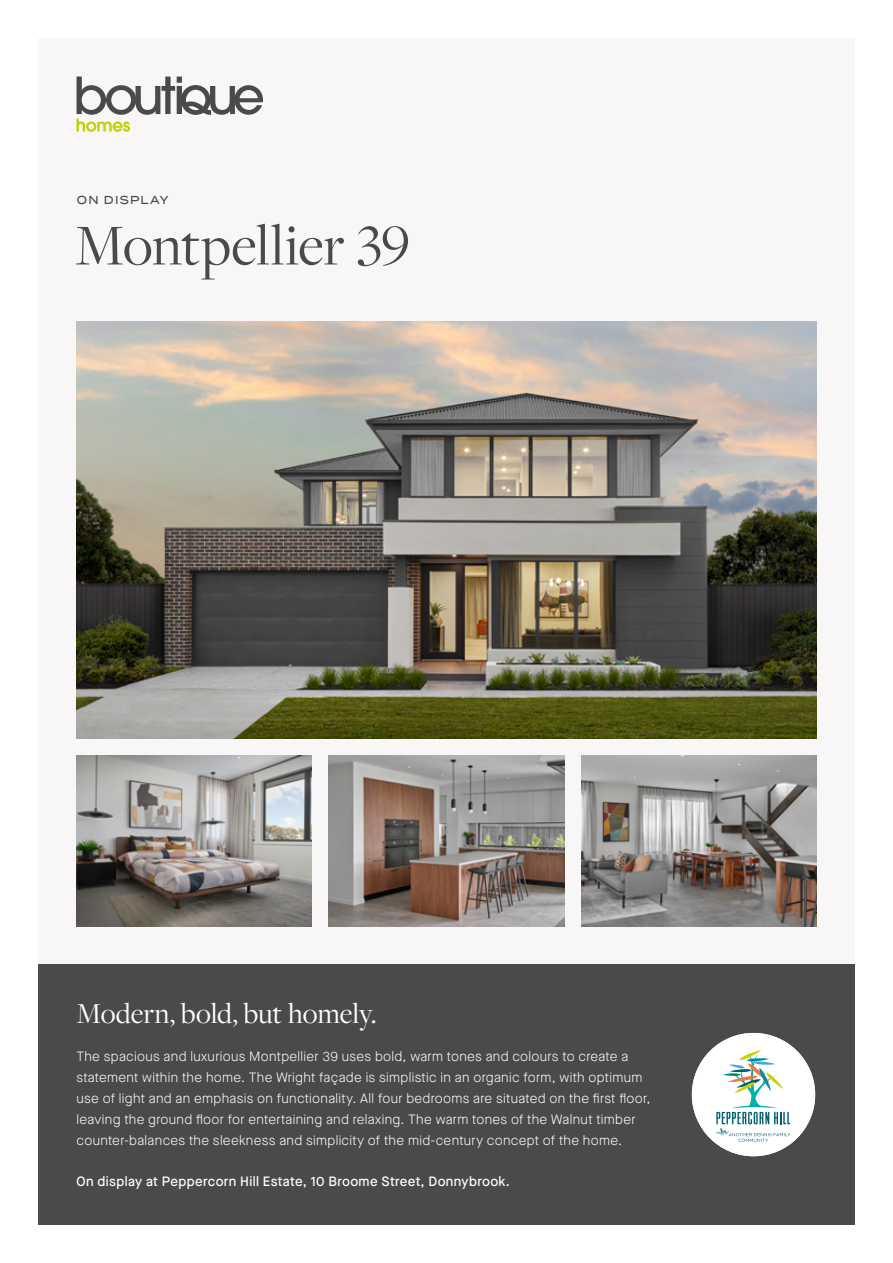
<style>
.page{position:relative;width:893px;height:1263px;background:#fff}
.page>*{position:absolute;margin:0;border:0;box-sizing:border-box;transform-origin:0 0}
.t1{font:60px "Freight Disp Pro";letter-spacing:-.015em;color:#4a4a49}
.t2{font:30px "Freight Disp Pro";letter-spacing:-.005em;color:#fff}
.t3{font:300 13.5px/21px "Maison Neue";letter-spacing:.025em;color:#fff}
.t4{font:500 13.5px "Maison Neue";letter-spacing:.025em;color:#fff}
.t5{font:500 11.55px "Termina";letter-spacing:.115em;color:#4a4a49;scale:.91 1}
</style>
<div class="page">
<div style="left:38px;top:38px;width:817px;height:1187px;background:#f8f6f6"></div>
<svg style="left:77px;top:77px;width:186px;height:55px"></svg>
<div style="left:38px;top:964px;width:817px;height:261px;background:#4a4a49"></div>
<img style="left:77px;top:322px;width:739px;height:416px">
<div style="left:692px;top:1033px;width:123px;height:123px;background:#fff;border-radius:50%"></div>
<svg style="left:716px;top:1050px;width:74px;height:92px"></svg>
<img style="left:581px;top:755px;width:235px;height:171px">
<img style="left:329px;top:755px;width:235px;height:171px">
<img style="left:77px;top:755px;width:235px;height:171px">
<p class="t5" style="left:77px;top:192px;width:102px">ON DISPLAY</p>
<h1 class="t1" style="left:75px;top:206px;width:337px">Montpellier 39</h1>
<h2 class="t2" style="left:77px;top:994px;width:302px">Modern, bold, but homely.</h2>
<p class="t3" style="left:77px;top:1046px;width:576px">The spacious and luxurious Montpellier 39 uses bold, warm tones and colours to create a statement within the home. The Wright façade is simplistic in an organic form, with optimum use of light and an emphasis on functionality. All four bedrooms are situated on the first floor, leaving the ground floor for entertaining and relaxing. The warm tones of the Walnut timber counter-balances the sleekness and simplicity of the mid-century concept of the home.</p>
<p class="t4" style="left:77px;top:1172px;width:435px">On display at Peppercorn Hill Estate, 10 Broome Street, Donnybrook.</p>
</div>
